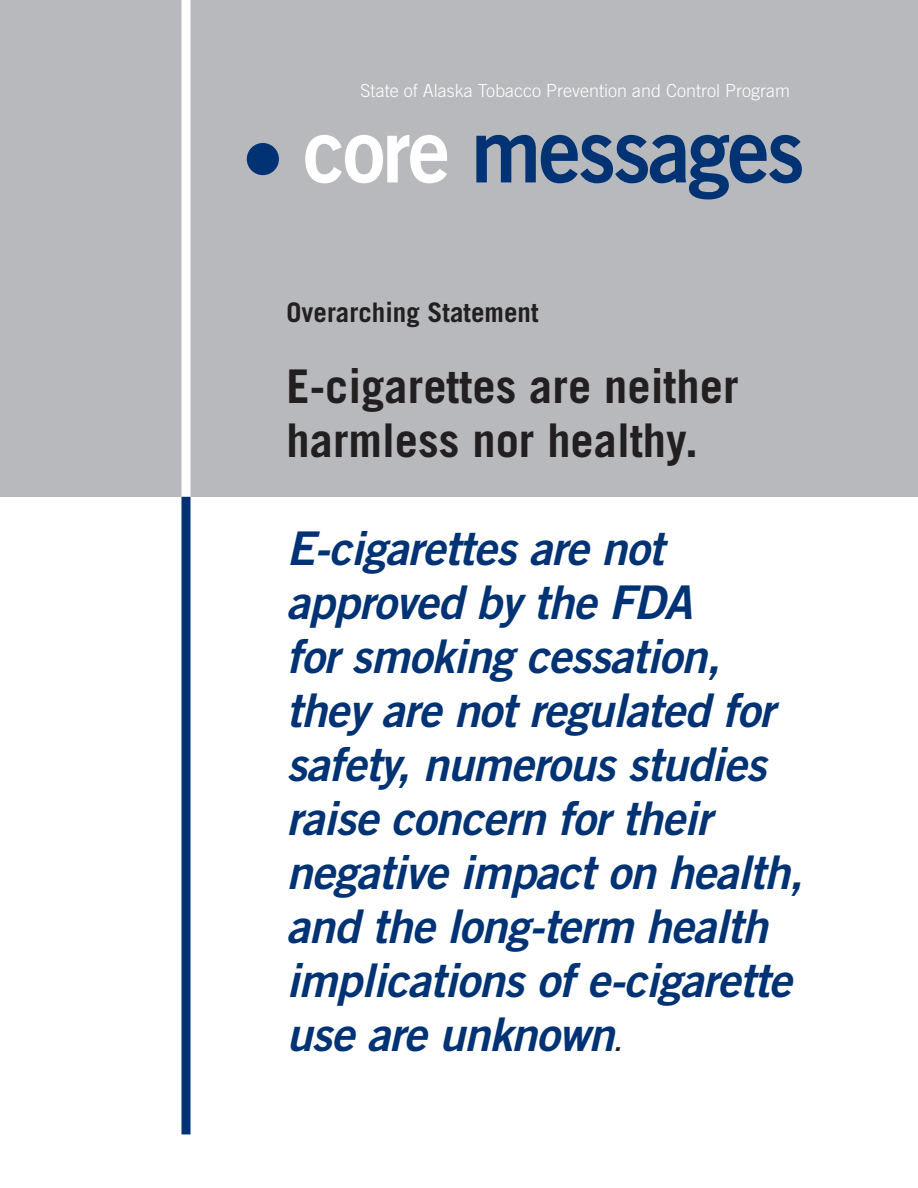
<style>
.page{position:relative;width:918px;height:1188px;background:#fff}
.page>*{position:absolute;margin:0;border:0;box-sizing:border-box;transform-origin:0 0}
.t1{font:89.7px "Trade Gothic LT Std Bd 2";letter-spacing:-.03em;color:#013374;scale:.94 1}
.t2{font:italic 46.5px/54px "Trade Gothic Bold Two";letter-spacing:-.02em;color:#013374}
.t3{font:700 46.5px/54px "Trade Gothic";color:#231f20}
.t4{font:700 27px "Trade Gothic";color:#231f20}
.t5{font:300 18px "Trade Gothic LT Std";color:#fff}
.s1{color:#fff}
.s2{font-size:27px;color:#231f20}
</style>
<div class="page">
<div style="left:0;top:0;width:918px;height:497px;background:#b8b9bc"></div>
<div style="left:247px;top:143px;width:32px;height:32px;background:#013374;border-radius:50%"></div>
<div style="left:182px;top:0;width:8px;height:1188px;background:#fff"></div>
<div style="left:182px;top:497px;width:8px;height:637px;background:#013374"></div>
<h1 class="t5" style="left:361px;top:80px;width:431px">State of Alaska Tobacco Prevention and Control Program</h1>
<h1 class="t1" style="left:303px;top:95px;width:535px"><span class="s1">core</span> messages</h1>
<h2 class="t4" style="left:286px;top:296px;width:254px">Overarching Statement</h2>
<h2 class="t3" style="left:286px;top:359px;width:454px">E-cigarettes are neither harmless nor healthy.</h2>
<h3 class="t2" style="left:286px;top:521px;width:518px">E-cigarettes are not approved by the FDA<br>for smoking cessation, they are not regulated for safety, numerous studies raise concern for their negative impact on health, and the long-term health implications of e-cigarette use are unknown<span class="s2">.</span></h3>
</div>
